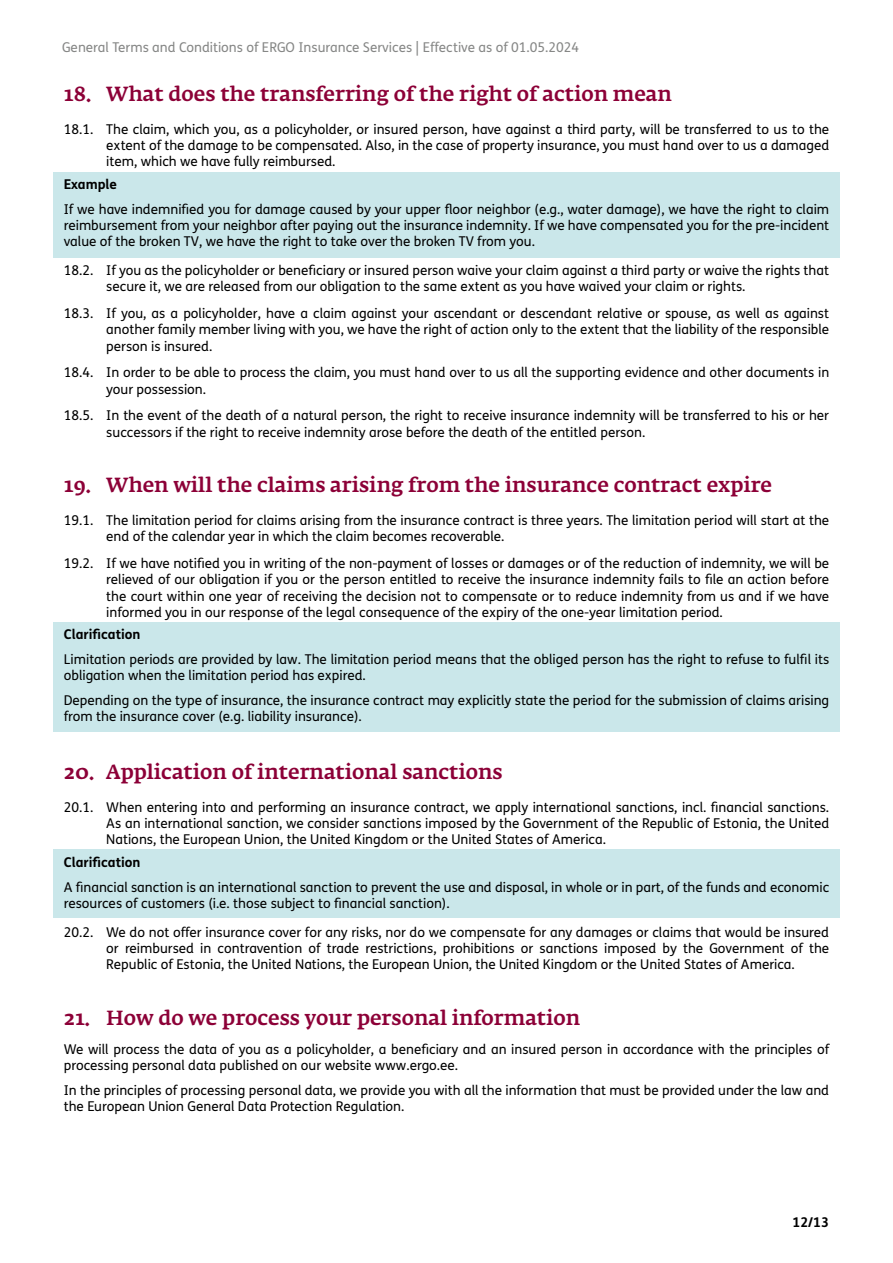
<style>
.page{position:relative;width:893px;height:1263px;background:#fff}
.page>*{position:absolute;margin:0;border:0;box-sizing:border-box;transform-origin:0 0}
.t1{font:500 20.25px "Fedra Serif A Pro";color:#8c0037}
.t2{font:13.5px/16.2px "FS Me Pro";color:#000}
.t3{font:13.5px "FS Me Pro";color:#868786}
.t4{font:700 13.5px "FS Me Pro";color:#000}
</style>
<div class="page">
<div style="left:53px;top:172px;width:787px;height:85px;background:#cae7ea"></div>
<div style="left:53px;top:622px;width:787px;height:109px;background:#cae7ea"></div>
<div style="left:53px;top:850px;width:787px;height:68px;background:#cae7ea"></div>
<p class="t3" style="left:62px;top:38px;width:519px">General Terms and Conditions of ERGO Insurance Services | Effective as of 01.05.2024</p>
<h1 class="t1" style="left:64px;top:82px;width:610px">18. What does the transferring of the right of action mean</h1>
<p class="t2" style="left:106px;top:121px;width:724px;text-align:justify;text-indent:-43px">18.1. The claim, which you, as a policyholder, or insured person, have against a third party, will be transferred to us to the extent of the damage to be compensated. Also, in the case of property insurance, you must hand over to us a damaged item, which we have fully reimbursed.</p>
<p class="t4" style="left:64px;top:174px;width:55px">Example</p>
<p class="t2" style="left:64px;top:201px;width:767px;text-align:justify">If we have indemnified you for damage caused by your upper floor neighbor (e.g., water damage), we have the right to claim reimbursement from your neighbor after paying out the insurance indemnity. If we have compensated you for the pre-incident value of the broken TV, we have the right to take over the broken TV from you.</p>
<p class="t2" style="left:106px;top:262px;width:724px;text-indent:-43px">18.2. If you as the policyholder or beneficiary or insured person waive your claim against a third party or waive the rights that secure it, we are released from our obligation to the same extent as you have waived your claim or rights.</p>
<p class="t2" style="left:106px;top:305px;width:724px;text-align:justify;text-indent:-43px">18.3. If you, as a policyholder, have a claim against your ascendant or descendant relative or spouse, as well as against another family member living with you, we have the right of action only to the extent that the liability of the responsible person is insured.</p>
<p class="t2" style="left:106px;top:364px;width:724px;text-indent:-43px">18.4. In order to be able to process the claim, you must hand over to us all the supporting evidence and other documents in your possession.</p>
<p class="t2" style="left:106px;top:407px;width:724px;text-indent:-43px">18.5. In the event of the death of a natural person, the right to receive insurance indemnity will be transferred to his or her successors if the right to receive indemnity arose before the death of the entitled person.</p>
<h1 class="t1" style="left:64px;top:473px;width:710px">19. When will the claims arising from the insurance contract expire</h1>
<p class="t2" style="left:106px;top:512px;width:724px;text-indent:-43px">19.1. The limitation period for claims arising from the insurance contract is three years. The limitation period will start at the end of the calendar year in which the claim becomes recoverable.</p>
<p class="t2" style="left:106px;top:555px;width:724px;text-align:justify;text-indent:-43px">19.2. If we have notified you in writing of the non-payment of losses or damages or of the reduction of indemnity, we will be relieved of our obligation if you or the person entitled to receive the insurance indemnity fails to file an action before the court within one year of receiving the decision not to compensate or to reduce indemnity from us and if we have informed you in our response of the legal consequence of the expiry of the one-year limitation period.</p>
<p class="t4" style="left:64px;top:624px;width:78px">Clarification</p>
<p class="t2" style="left:64px;top:651px;width:767px">Limitation periods are provided by law. The limitation period means that the obliged person has the right to refuse to fulfil its obligation when the limitation period has expired.</p>
<p class="t2" style="left:64px;top:692px;width:767px">Depending on the type of insurance, the insurance contract may explicitly state the period for the submission of claims arising from the insurance cover (e.g. liability insurance).</p>
<h1 class="t1" style="left:64px;top:760px;width:440px">20. Application of international sanctions</h1>
<p class="t2" style="left:106px;top:799px;width:724px;text-align:justify;text-indent:-43px">20.1. When entering into and performing an insurance contract, we apply international sanctions, incl. financial sanctions.<br>As an international sanction, we consider sanctions imposed by the Government of the Republic of Estonia, the United Nations, the European Union, the United Kingdom or the United States of America.</p>
<p class="t4" style="left:64px;top:852px;width:78px">Clarification</p>
<p class="t2" style="left:64px;top:878px;width:767px">A financial sanction is an international sanction to prevent the use and disposal, in whole or in part, of the funds and economic resources of customers (i.e. those subject to financial sanction).</p>
<p class="t2" style="left:106px;top:924px;width:724px;text-align:justify;text-indent:-43px">20.2. We do not offer insurance cover for any risks, nor do we compensate for any damages or claims that would be insured or reimbursed in contravention of trade restrictions, prohibitions or sanctions imposed by the Government of the Republic of Estonia, the United Nations, the European Union, the United Kingdom or the United States of America.</p>
<h1 class="t1" style="left:64px;top:1006px;width:518px">21. How do we process your personal information</h1>
<p class="t2" style="left:64px;top:1040px;width:767px">We will process the data of you as a policyholder, a beneficiary and an insured person in accordance with the principles of processing personal data published on our website www.ergo.ee.</p>
<p class="t2" style="left:64px;top:1081px;width:767px">In the principles of processing personal data, we provide you with all the information that must be provided under the law and the European Union General Data Protection Regulation.</p>
<p class="t4" style="left:792px;top:1211px;width:38px">12/13</p>
</div>
